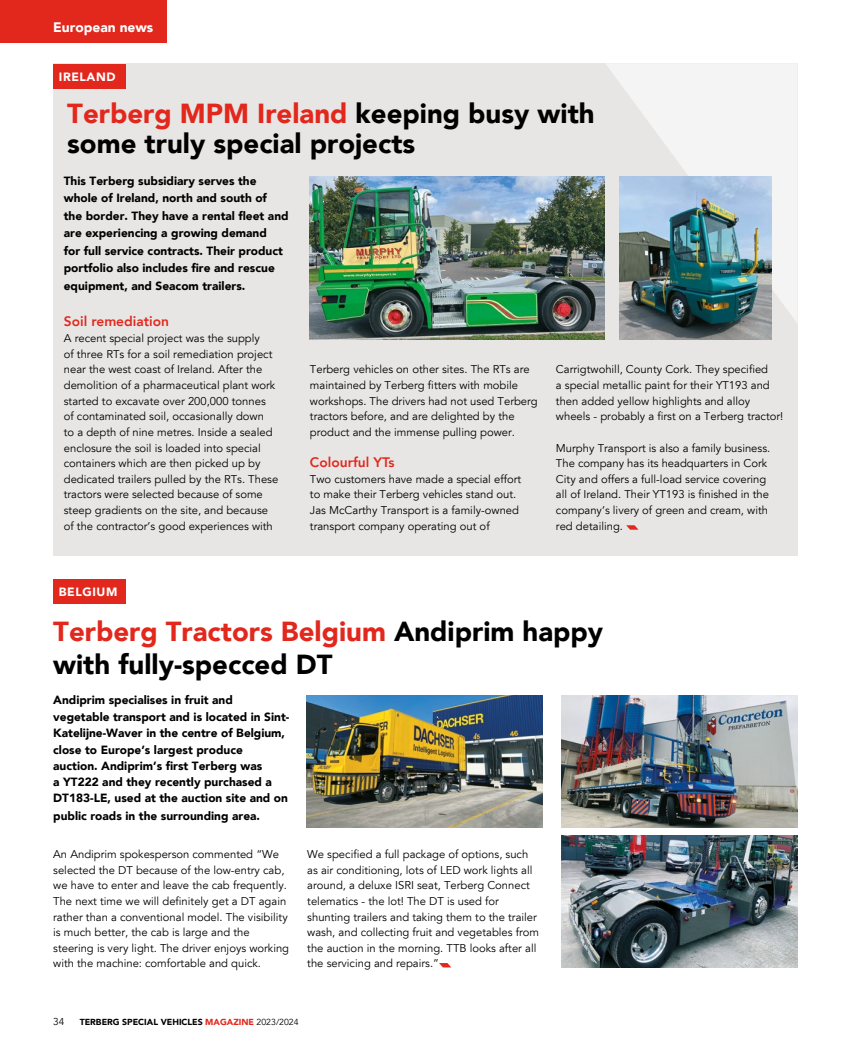
<style>
.page{position:relative;width:851px;height:1053px;background:#fff}
.page>*{position:absolute;margin:0;border:0;box-sizing:border-box;transform-origin:0 0}
.t1{font:900 27.5px/32.5px "Avenir";color:#000}
.t2{font:800 13.75px "Avenir";color:#e2281d}
.t3{font:900 13.75px "Avenir";color:#fff}
.t4{font:900 12px "Avenir";letter-spacing:.05em;color:#fff}
.t5{font:900 11.88px/17.5px "Avenir";color:#000}
.t6{font:11.25px/15.6px "Avenir";color:#000}
.t7{font:10px "Avenir";color:#000}
.t8{font:900 8.75px "Avenir";color:#000}
.s1{color:#e2281d}
.s2{font-weight:400}
</style>
<div class="page">
<div style="left:53px;top:63px;width:744px;height:492px;background:#e8e6e4"></div>
<svg style="left:606px;top:63px;width:191px;height:261px;fill:#f5f4f4"></svg>
<img style="left:561px;top:835px;width:236px;height:132px">
<img style="left:561px;top:695px;width:236px;height:132px">
<img style="left:306px;top:695px;width:236px;height:132px">
<img style="left:619px;top:176px;width:152px;height:164px">
<img style="left:309px;top:176px;width:295px;height:164px">
<svg style="left:626px;top:525px;width:12px;height:4px"></svg>
<svg style="left:439px;top:963px;width:12px;height:4px"></svg>
<div style="left:53px;top:64px;width:72px;height:24px;background:#e2281d"></div>
<div style="left:53px;top:579px;width:72px;height:25px;background:#e2281d"></div>
<div style="left:0;top:0;width:167px;height:43px;background:#e2281d"></div>
<p class="t3" style="left:53px;top:21px;width:102px">European news</p>
<p class="t4" style="left:59px;top:71px;width:58px">IRELAND</p>
<h1 class="t1" style="left:67px;top:100px;width:529px;line-height:30px"><span class="s1">Terberg MPM Ireland</span> keeping busy with some truly special projects</h1>
<p class="t5" style="left:64px;top:173px;width:226px">This Terberg subsidiary serves the whole of Ireland, north and south of<br>the border. They have a rental fleet and are experiencing a growing demand<br>for full service contracts. Their product portfolio also includes fire and rescue equipment, and Seacom trailers.</p>
<p class="t2" style="left:64px;top:311px;width:107px">Soil remediation</p>
<p class="t6" style="left:64px;top:331px;width:216px">A recent special project was the supply<br>of three RTs for a soil remediation project near the west coast of Ireland. After the demolition of a pharmaceutical plant work started to excavate over 200,000 tonnes of contaminated soil, occasionally down<br>to a depth of nine metres. Inside a sealed enclosure the soil is loaded into special containers which are then picked up by dedicated trailers pulled by the RTs. These tractors were selected because of some steep gradients on the site, and because of the contractor’s good experiences with</p>
<p class="t6" style="left:556px;top:362px;width:229px">Carrigtwohill, County Cork. They specified<br>a special metallic paint for their YT193 and then added yellow highlights and alloy wheels - probably a first on a Terberg tractor!</p>
<p class="t6" style="left:556px;top:441px;width:216px">Murphy Transport is also a family business.<br>The company has its headquarters in Cork City and offers a full-load service covering all of Ireland. Their YT193 is finished in the company’s livery of green and cream, with red detailing.</p>
<p class="t6" style="left:310px;top:362px;width:229px">Terberg vehicles on other sites. The RTs are maintained by Terberg fitters with mobile workshops. The drivers had not used Terberg tractors before, and are delighted by the product and the immense pulling power.</p>
<p class="t2" style="left:310px;top:451px;width:86px">Colourful YTs</p>
<p class="t6" style="left:310px;top:472px;width:213px">Two customers have made a special effort to make their Terberg vehicles stand out.<br>Jas McCarthy Transport is a family-owned transport company operating out of</p>
<p class="t4" style="left:59px;top:586px;width:60px">BELGIUM</p>
<h1 class="t1" style="left:53px;top:617px;width:551px"><span class="s1">Terberg Tractors Belgium</span> Andiprim happy with fully-specced DT</h1>
<p class="t5" style="left:53px;top:691px;width:237px">Andiprim specialises in fruit and vegetable transport and is located in Sint-</p>
<p class="t5" style="left:53px;top:725px;width:236px;line-height:16.2px">Katelijne-Waver in the centre of Belgium, close to Europe’s largest produce auction. Andiprim’s first Terberg was<br>a YT222 and they recently purchased a DT183-LE, used at the auction site and on</p>
<p class="t5" style="left:53px;top:807px;width:208px">public roads in the surrounding area.</p>
<p class="t6" style="left:53px;top:847px;width:237px">An Andiprim spokesperson commented “We selected the DT because of the low-entry cab, we have to enter and leave the cab frequently.<br>The next time we will definitely get a DT again rather than a conventional model. The visibility is much better, the cab is large and the steering is very light. The driver enjoys working with the machine: comfortable and quick.</p>
<p class="t6" style="left:307px;top:847px;width:233px">We specified a full package of options, such as air conditioning, lots of LED work lights all around, a deluxe ISRI seat, Terberg Connect telematics - the lot! The DT is used for shunting trailers and taking them to the trailer wash, and collecting fruit and vegetables from the auction in the morning. TTB looks after all the servicing and repairs.”</p>
<p class="t7" style="left:53px;top:1017px;width:13px">34</p>
<p class="t8" style="left:80px;top:1018px;width:220px">TERBERG SPECIAL VEHICLES <span class="s1">MAGAZINE</span> <span class="s2">2023/2024</span></p>
</div>
